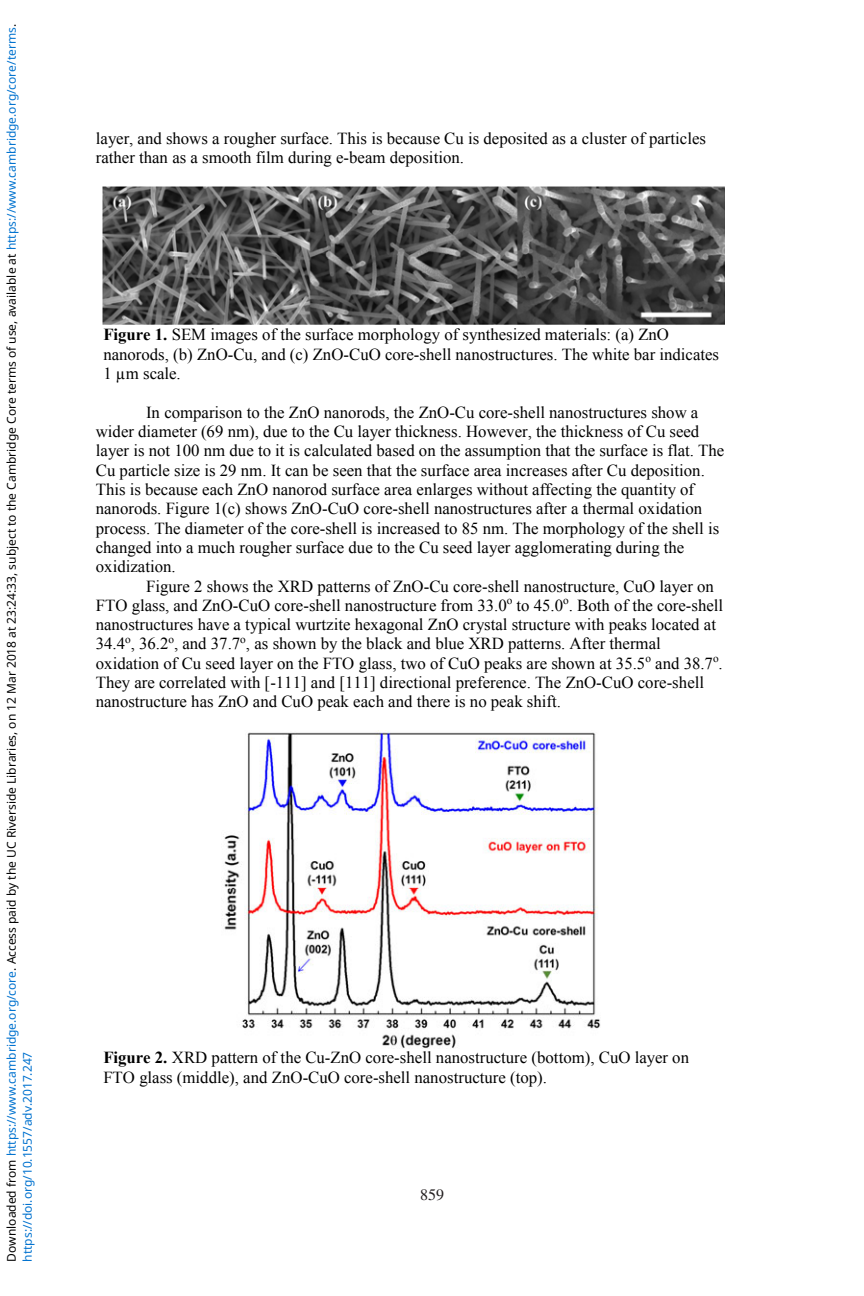
<style>
.page{position:relative;width:864px;height:1296px;background:#fff}
.page>*{position:absolute;margin:0;border:0;box-sizing:border-box;transform-origin:0 0}
.t1{font:16.8px/19.4px "Times New Roman";color:#000}
.t2{font:16px "Times";color:#231f20}
.t3{font:12px/15.8px "Noto Sans";color:#000}
.s1{color:#0172cf}
.s2{font-weight:700}
</style>
<div class="page">
<img style="left:103px;top:186px;width:621px;height:139px">
<img style="left:223px;top:731px;width:378px;height:318px">
<p class="t3" style="left:3px;top:1262px;width:1239px;rotate:-90deg">Downloaded from <span class="s1">https://www.cambridge.org/core</span>. Access paid by the UC Riverside Libraries, on 12 Mar 2018 at 23:24:33, subject to the Cambridge Core terms of use, available at <span class="s1">https://www.cambridge.org/core/terms</span>. <span class="s1">https://doi.org/10.1557/adv.2017.247</span></p>
<p class="t1" style="left:96px;top:128px;width:612px">layer, and shows a rougher surface. This is because Cu is deposited as a cluster of particles rather than as a smooth film during e-beam deposition.</p>
<p class="t1" style="left:103px;top:325px;width:617px"><span class="s2">Figure 1.</span> SEM images of the surface morphology of synthesized materials: (a) ZnO nanorods, (b) ZnO-Cu, and (c) ZnO-CuO core-shell nanostructures. The white bar indicates<br>1 μm scale.</p>
<p class="t1" style="left:96px;top:402px;width:630px;text-indent:50px">In comparison to the ZnO nanorods, the ZnO-Cu core-shell nanostructures show a wider diameter (69 nm), due to the Cu layer thickness. However, the thickness of Cu seed layer is not 100 nm due to it is calculated based on the assumption that the surface is flat. The Cu particle size is 29 nm. It can be seen that the surface area increases after Cu deposition.<br>This is because each ZnO nanorod surface area enlarges without affecting the quantity of nanorods. Figure 1(c) shows ZnO-CuO core-shell nanostructures after a thermal oxidation process. The diameter of the core-shell is increased to 85 nm. The morphology of the shell is changed into a much rougher surface due to the Cu seed layer agglomerating during the oxidization.</p>
<p class="t1" style="left:96px;top:576px;width:629px;text-indent:50px">Figure 2 shows the XRD patterns of ZnO-Cu core-shell nanostructure, CuO layer on FTO glass, and ZnO-CuO core-shell nanostructure from 33.0<sup>o</sup> to 45.0<sup>o</sup>. Both of the core-shell nanostructures have a typical wurtzite hexagonal ZnO crystal structure with peaks located at 34.4<sup>o</sup>, 36.2<sup>o</sup>, and 37.7<sup>o</sup>, as shown by the black and blue XRD patterns. After thermal oxidation of Cu seed layer on the FTO glass, two of CuO peaks are shown at 35.5<sup>o</sup> and 38.7<sup>o</sup>.<br>They are correlated with [-111] and [111] directional preference. The ZnO-CuO core-shell nanostructure has ZnO and CuO peak each and there is no peak shift.</p>
<p class="t1" style="left:103px;top:1048px;width:587px"><span class="s2">Figure 2.</span> XRD pattern of the Cu-ZnO core-shell nanostructure (bottom), CuO layer on<br>FTO glass (middle), and ZnO-CuO core-shell nanostructure (top).</p>
<p class="t2" style="left:420px;top:1189px;width:25px">859</p>
</div>
